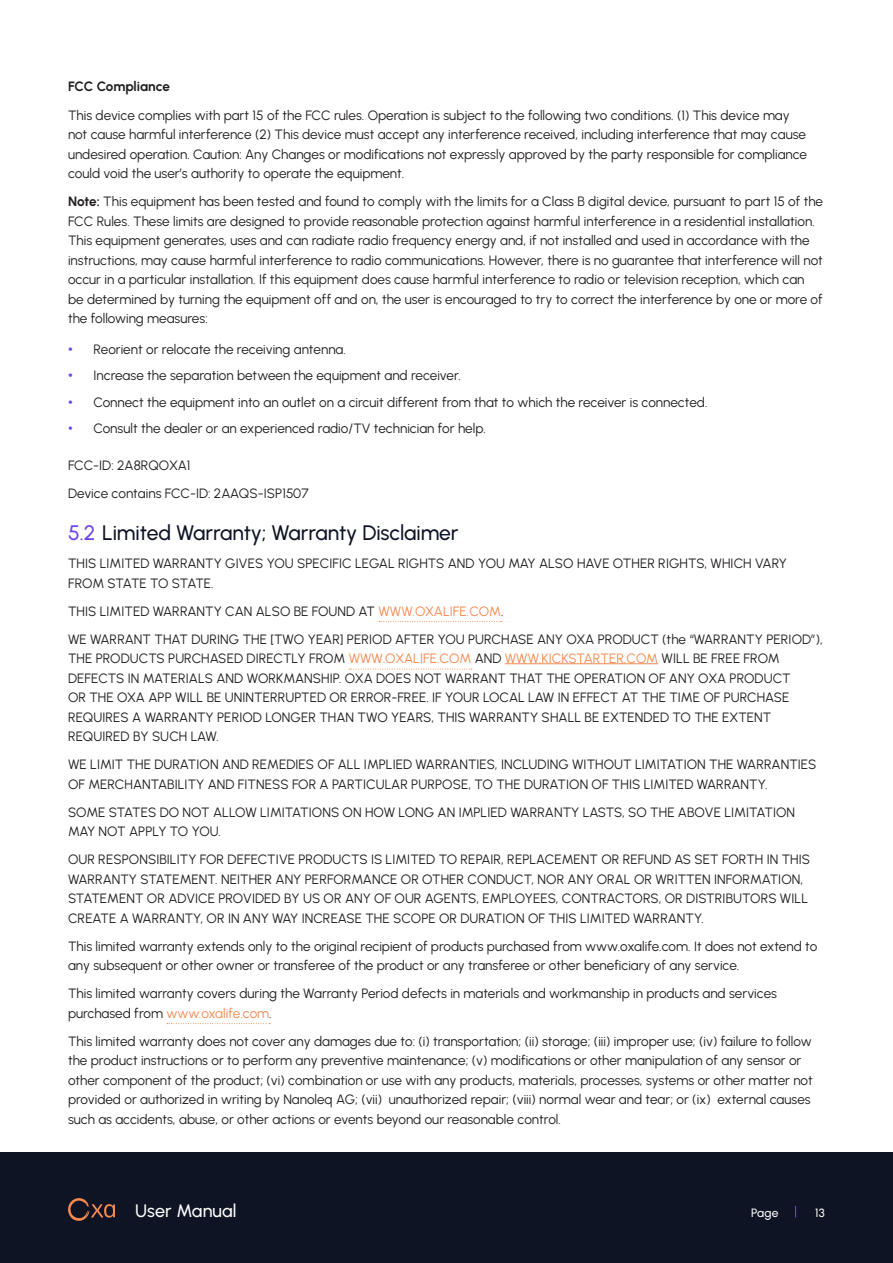
<style>
.page{position:relative;width:893px;height:1263px;background:#fff}
.page>*{position:absolute;margin:0;border:0;box-sizing:border-box;transform-origin:0 0}
.t1{font:500 21px "Urbanist";letter-spacing:-.005em;color:#0f1424}
.t2{font:500 18px "Urbanist";letter-spacing:.01em;color:#fff}
._03_Body{font:13.5px/19.5px "Urbanist";color:#231f20}
._03_Body_Bold{font:700 13.5px "Urbanist";letter-spacing:-.005em;color:#231f20}
.t3{font:500 12px "Urbanist";letter-spacing:.015em;color:#fff}
.s1{font-weight:700}
.s2{font-family:"Arial";color:#7148e8}
.s3{color:#7148e8}
.s4{color:#f58a4f}
</style>
<div class="page">
<div style="left:0;top:1152px;width:893px;height:111px;background:#0f1424"></div>
<svg style="left:68px;top:1198px;width:47px;height:23px"></svg>
<svg style="left:379px;top:621px;width:123px;height:1px"></svg>
<svg style="left:349px;top:669px;width:123px;height:1px"></svg>
<hr style="left:505px;top:663px;width:153px;height:1px;background:#f58a4f">
<svg style="left:167px;top:1023px;width:103px;height:1px"></svg>
<p class="_03_Body_Bold" style="left:68px;top:78px;width:104px">FCC Compliance</p>
<p class="_03_Body" style="left:68px;top:105px;width:741px">This device complies with part 15 of the FCC rules. Operation is subject to the following two conditions. (1) This device may not cause harmful interference (2) This device must accept any interference received, including interference that may cause undesired operation. Caution: Any Changes or modifications not expressly approved by the party responsible for compliance could void the user’s authority to operate the equipment.</p>
<p class="_03_Body" style="left:68px;top:191px;width:757px"><span class="s1">Note:</span> This equipment has been tested and found to comply with the limits for a Class B digital device, pursuant to part 15 of the FCC Rules. These limits are designed to provide reasonable protection against harmful interference in a residential installation.<br>This equipment generates, uses and can radiate radio frequency energy and, if not installed and used in accordance with the instructions, may cause harmful interference to radio communications. However, there is no guarantee that interference will not occur in a particular installation. If this equipment does cause harmful interference to radio or television reception, which can be determined by turning the equipment off and on, the user is encouraged to try to correct the interference by one or more of the following measures:</p>
<p class="_03_Body" style="left:68px;top:339px;width:279px"><span class="s2">•</span> Reorient or relocate the receiving antenna.</p>
<p class="_03_Body" style="left:68px;top:365px;width:394px"><span class="s2">•</span> Increase the separation between the equipment and receiver.</p>
<p class="_03_Body" style="left:68px;top:392px;width:641px"><span class="s2">•</span> Connect the equipment into an outlet on a circuit different from that to which the receiver is connected.</p>
<p class="_03_Body" style="left:68px;top:418px;width:419px"><span class="s2">•</span> Consult the dealer or an experienced radio/TV technician for help.</p>
<p class="_03_Body" style="left:68px;top:455px;width:124px">FCC-ID: 2A8RQOXA1</p>
<p class="_03_Body" style="left:68px;top:483px;width:242px">Device contains FCC-ID: 2AAQS-ISP1507</p>
<p class="t1" style="left:68px;top:519px;width:392px"><span class="s3">5.2</span> Limited Warranty; Warranty Disclaimer</p>
<p class="_03_Body" style="left:68px;top:553px;width:720px">THIS LIMITED WARRANTY GIVES YOU SPECIFIC LEGAL RIGHTS AND YOU MAY ALSO HAVE OTHER RIGHTS, WHICH VARY<br>FROM STATE TO STATE.</p>
<p class="_03_Body" style="left:68px;top:601px;width:437px">THIS LIMITED WARRANTY CAN ALSO BE FOUND AT <span class="s4">WWW.OXALIFE.COM</span>.</p>
<p class="_03_Body" style="left:68px;top:629px;width:756px">WE WARRANT THAT DURING THE [TWO YEAR] PERIOD AFTER YOU PURCHASE ANY OXA PRODUCT (the “WARRANTY PERIOD”), THE PRODUCTS PURCHASED DIRECTLY FROM <span class="s4">WWW.OXALIFE.COM</span> AND <span class="s4">WWW.KICKSTARTER.COM</span> WILL BE FREE FROM DEFECTS IN MATERIALS AND WORKMANSHIP. OXA DOES NOT WARRANT THAT THE OPERATION OF ANY OXA PRODUCT<br>OR THE OXA APP WILL BE UNINTERRUPTED OR ERROR-FREE. IF YOUR LOCAL LAW IN EFFECT AT THE TIME OF PURCHASE REQUIRES A WARRANTY PERIOD LONGER THAN TWO YEARS, THIS WARRANTY SHALL BE EXTENDED TO THE EXTENT REQUIRED BY SUCH LAW.</p>
<p class="_03_Body" style="left:68px;top:754px;width:750px">WE LIMIT THE DURATION AND REMEDIES OF ALL IMPLIED WARRANTIES, INCLUDING WITHOUT LIMITATION THE WARRANTIES<br>OF MERCHANTABILITY AND FITNESS FOR A PARTICULAR PURPOSE, TO THE DURATION OF THIS LIMITED WARRANTY.</p>
<p class="_03_Body" style="left:68px;top:802px;width:729px">SOME STATES DO NOT ALLOW LIMITATIONS ON HOW LONG AN IMPLIED WARRANTY LASTS, SO THE ABOVE LIMITATION<br>MAY NOT APPLY TO YOU.</p>
<p class="_03_Body" style="left:68px;top:849px;width:744px">OUR RESPONSIBILITY FOR DEFECTIVE PRODUCTS IS LIMITED TO REPAIR, REPLACEMENT OR REFUND AS SET FORTH IN THIS WARRANTY STATEMENT. NEITHER ANY PERFORMANCE OR OTHER CONDUCT, NOR ANY ORAL OR WRITTEN INFORMATION, STATEMENT OR ADVICE PROVIDED BY US OR ANY OF OUR AGENTS, EMPLOYEES, CONTRACTORS, OR DISTRIBUTORS WILL CREATE A WARRANTY, OR IN ANY WAY INCREASE THE SCOPE OR DURATION OF THIS LIMITED WARRANTY.</p>
<p class="_03_Body" style="left:68px;top:936px;width:751px">This limited warranty extends only to the original recipient of products purchased from www.oxalife.com. It does not extend to any subsequent or other owner or transferee of the product or any transferee or other beneficiary of any service.</p>
<p class="_03_Body" style="left:68px;top:983px;width:710px">This limited warranty covers during the Warranty Period defects in materials and workmanship in products and services purchased from <span class="s4">www.oxalife.com</span>.</p>
<p class="_03_Body" style="left:68px;top:1031px;width:746px">This limited warranty does not cover any damages due to: (i) transportation; (ii) storage; (iii) improper use; (iv) failure to follow the product instructions or to perform any preventive maintenance; (v) modifications or other manipulation of any sensor or other component of the product; (vi) combination or use with any products, materials, processes, systems or other matter not provided or authorized in writing by Nanoleq AG; (vii) unauthorized repair; (viii) normal wear and tear; or (ix) external causes such as accidents, abuse, or other actions or events beyond our reasonable control.</p>
<h2 class="t2" style="left:135px;top:1199px;width:103px">User Manual</h2>
<p class="t3" style="left:751px;top:1205px;width:29px">Page</p>
<p class="t3" style="left:815px;top:1205px;width:11px">13</p>
</div>
